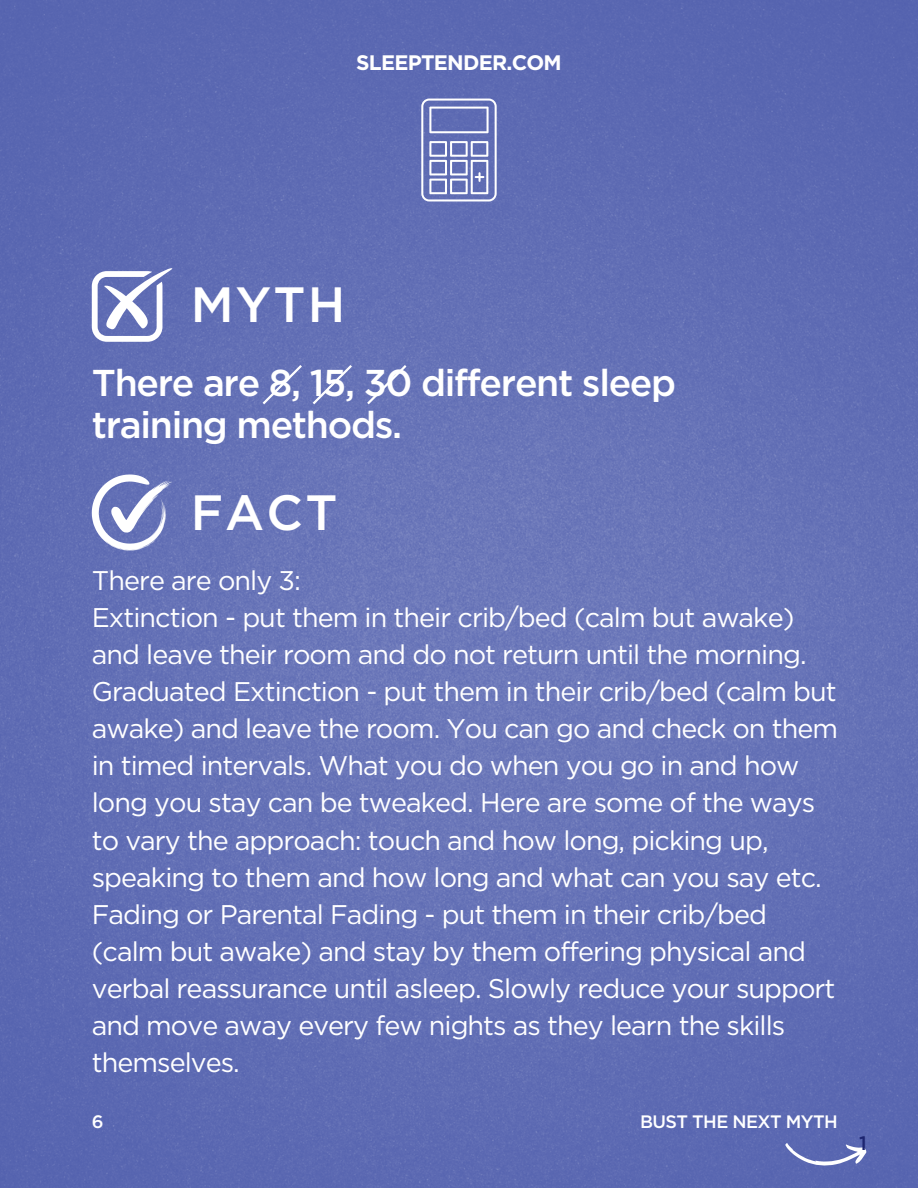
<style>
.page{position:relative;width:918px;height:1188px;background:#fff}
.page>*{position:absolute;margin:0;border:0;box-sizing:border-box;transform-origin:0 0}
.t1{font:500 49.5px "Gotham";letter-spacing:.045em;color:#fff}
.t2{font:500 37.35px/41.7px "Gotham";letter-spacing:-.035em;color:#fff}
.t3{font:27px/37.2px "Gotham";letter-spacing:-.035em;color:#fff}
.t4{font:700 21px "Gotham";letter-spacing:-.035em;color:#fff}
.t5{font:500 19.5px "Gotham";color:#1d2570}
.t6{font:500 18px "Gotham";letter-spacing:-.035em;color:#fff}
</style>
<div class="page">
<img style="left:0;top:0;width:918px;height:1188px">
<svg style="left:92px;top:268px;width:80px;height:74px"></svg>
<svg style="left:92px;top:475px;width:80px;height:76px"></svg>
<svg style="left:785px;top:1143px;width:82px;height:23px"></svg>
<svg style="left:260px;top:363px;width:44px;height:44px;background:#6e7abb"></svg>
<svg style="left:310px;top:363px;width:44px;height:44px;background:#6f7bbb"></svg>
<svg style="left:365px;top:363px;width:44px;height:44px;background:#707bbb"></svg>
<svg style="left:421px;top:99px;width:76px;height:102px;background:#8891c7"></svg>
<p class="t4" style="left:356px;top:50px;width:207px">SLEEPTENDER.COM</p>
<p class="t1" style="left:191px;top:276px;width:156px">MYTH</p>
<p class="t2" style="left:92px;top:362px;width:586px">There are 8, 15, 30 different sleep training methods.</p>
<p class="t1" style="left:191px;top:484px;width:148px">FACT</p>
<p class="t3" style="left:92px;top:561px;width:211px">There are only 3:</p>
<p class="t3" style="left:92px;top:598px;width:716px">Extinction - put them in their crib/bed (calm but awake) and leave their room and do not return until the morning.</p>
<p class="t3" style="left:92px;top:672px;width:748px">Graduated Extinction - put them in their crib/bed (calm but awake) and leave the room. You can go and check on them in timed intervals. What you do when you go in and how long you stay can be tweaked. Here are some of the ways to vary the approach: touch and how long, picking up, speaking to them and how long and what can you say etc.</p>
<p class="t3" style="left:92px;top:895px;width:745px">Fading or Parental Fading - put them in their crib/bed (calm but awake) and stay by them offering physical and verbal reassurance until asleep. Slowly reduce your support and move away every few nights as they learn the skills themselves.</p>
<p class="t6" style="left:92px;top:1111px;width:13px">6</p>
<p class="t6" style="left:640px;top:1111px;width:199px">BUST THE NEXT MYTH</p>
<p class="t5" style="left:859px;top:1132px;width:9px">1</p>
</div>
